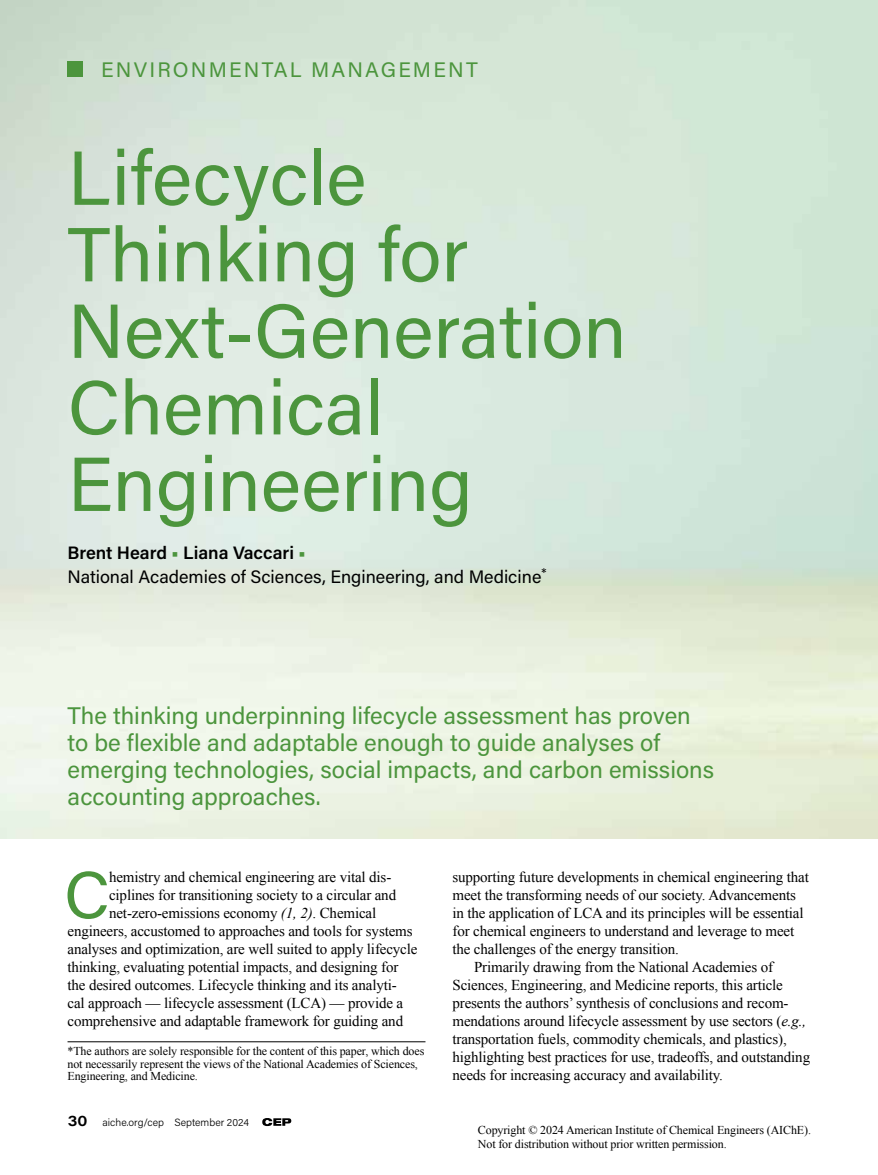
<style>
.page{position:relative;width:878px;height:1175px;background:#fff}
.page>*{position:absolute;margin:0;border:0;box-sizing:border-box;transform-origin:0 0}
.t1{font:76.5px/76.5px "Acumin Pro";color:#4c953d}
.t2{font:66.75px "Acumin Pro";color:#4c953d}
.t3{font:24px/27px "Acumin Pro";color:#4c953d}
.t4{font:21px "Acumin Pro";letter-spacing:.1em;color:#4c953d}
.t5{font:18px/24px "Acumin Pro";color:#000}
.t6{font:15px "Times New Roman";letter-spacing:-.01em;color:#000}
.t7{font:12px/12.8px "Times New Roman";letter-spacing:-.01em;color:#000}
.t8{font:300 10.5px "Acumin Pro";color:#000}
.s1{font-weight:600}
.s2{font-weight:600;color:#4c953d}
.s3{font-style:italic}
.s4{font-family:"Acumin Pro Wide";font-weight:600;font-size:15px}
</style>
<div class="page">
<svg style="left:262px;top:1118px;width:29px;height:8px"></svg>
<img style="left:0;top:0;width:878px;height:838px">
<hr style="left:68px;top:1041px;width:357px;height:1px;background:#000">
<div style="left:68px;top:62px;width:15px;height:15px;background:#4c953d"></div>
<h3 class="t4" style="left:101px;top:55px;width:378px">ENVIRONMENTAL MANAGEMENT</h3>
<h1 class="t1" style="left:68px;top:137px;width:560px">Lifecycle<br>Thinking for<br>Next-Generation<br>Chemical<br>Engineering</h1>
<p class="t5" style="left:68px;top:540px;width:480px"><span class="s1">Brent Heard</span> <span class="s2">■</span> <span class="s1">Liana Vaccari</span> <span class="s2">■<br></span>National Academies of Sciences, Engineering, and Medicine<sup>*</sup></p>
<h3 class="t3" style="left:68px;top:701px;width:648px">The thinking underpinning lifecycle assessment has proven to be flexible and adaptable enough to guide analyses of emerging technologies, social impacts, and carbon emissions accounting approaches.</h3>
<h2 class="t2" style="left:64px;top:848px;width:47px">C</h2>
<p class="t6" style="left:109px;top:867px;width:284px">hemistry and chemical engineering are vital dis-</p>
<p class="t6" style="left:109px;top:885px;width:288px">ciplines for transitioning society to a circular and</p>
<p class="t6" style="left:109px;top:903px;width:268px">net-zero-emissions economy <span class="s3">(1, 2)</span>. Chemical</p>
<p class="t6" style="left:67px;top:921px;width:346px">engineers, accustomed to approaches and tools for systems</p>
<p class="t6" style="left:67px;top:939px;width:351px">analyses and optimization, are well suited to apply lifecycle</p>
<p class="t6" style="left:67px;top:957px;width:332px">thinking, evaluating potential impacts, and designing for</p>
<p class="t6" style="left:67px;top:975px;width:331px">the desired outcomes. Lifecycle thinking and its analyti-</p>
<p class="t6" style="left:67px;top:993px;width:337px">cal approach — lifecycle assessment (LCA) — provide a</p>
<p class="t6" style="left:67px;top:1011px;width:337px">comprehensive and adaptable framework for guiding and</p>
<p class="t7" style="left:68px;top:1044px;width:358px">*The authors are solely responsible for the content of this paper, which does not necessarily represent the views of the National Academies of Sciences,<br>Engineering, and Medicine.</p>
<p class="t8" style="left:68px;top:1115px;width:183px"><span class="s4">30</span> aiche.org/cep September 2024</p>
<p class="t6" style="left:452px;top:867px;width:358px">supporting future developments in chemical engineering that</p>
<p class="t6" style="left:452px;top:885px;width:345px">meet the transforming needs of our society. Advancements</p>
<p class="t6" style="left:452px;top:903px;width:352px">in the application of LCA and its principles will be essential</p>
<p class="t6" style="left:452px;top:921px;width:343px">for chemical engineers to understand and leverage to meet</p>
<p class="t6" style="left:452px;top:939px;width:228px">the challenges of the energy transition.</p>
<p class="t6" style="left:474px;top:957px;width:300px">Primarily drawing from the National Academies of</p>
<p class="t6" style="left:452px;top:975px;width:332px">Sciences, Engineering, and Medicine reports, this article</p>
<p class="t6" style="left:452px;top:993px;width:337px">presents the authors’ synthesis of conclusions and recom-</p>
<p class="t6" style="left:452px;top:1011px;width:355px">mendations around lifecycle assessment by use sectors (<span class="s3">e.g.,</span></p>
<p class="t6" style="left:452px;top:1029px;width:336px">transportation fuels, commodity chemicals, and plastics),</p>
<p class="t6" style="left:452px;top:1047px;width:359px">highlighting best practices for use, tradeoffs, and outstanding</p>
<p class="t6" style="left:452px;top:1065px;width:272px">needs for increasing accuracy and availability.</p>
<p class="t7" style="left:478px;top:1123px;width:334px;line-height:13.5px">Copyright © 2024 American Institute of Chemical Engineers (AIChE).<br>Not for distribution without prior written permission.</p>
</div>
